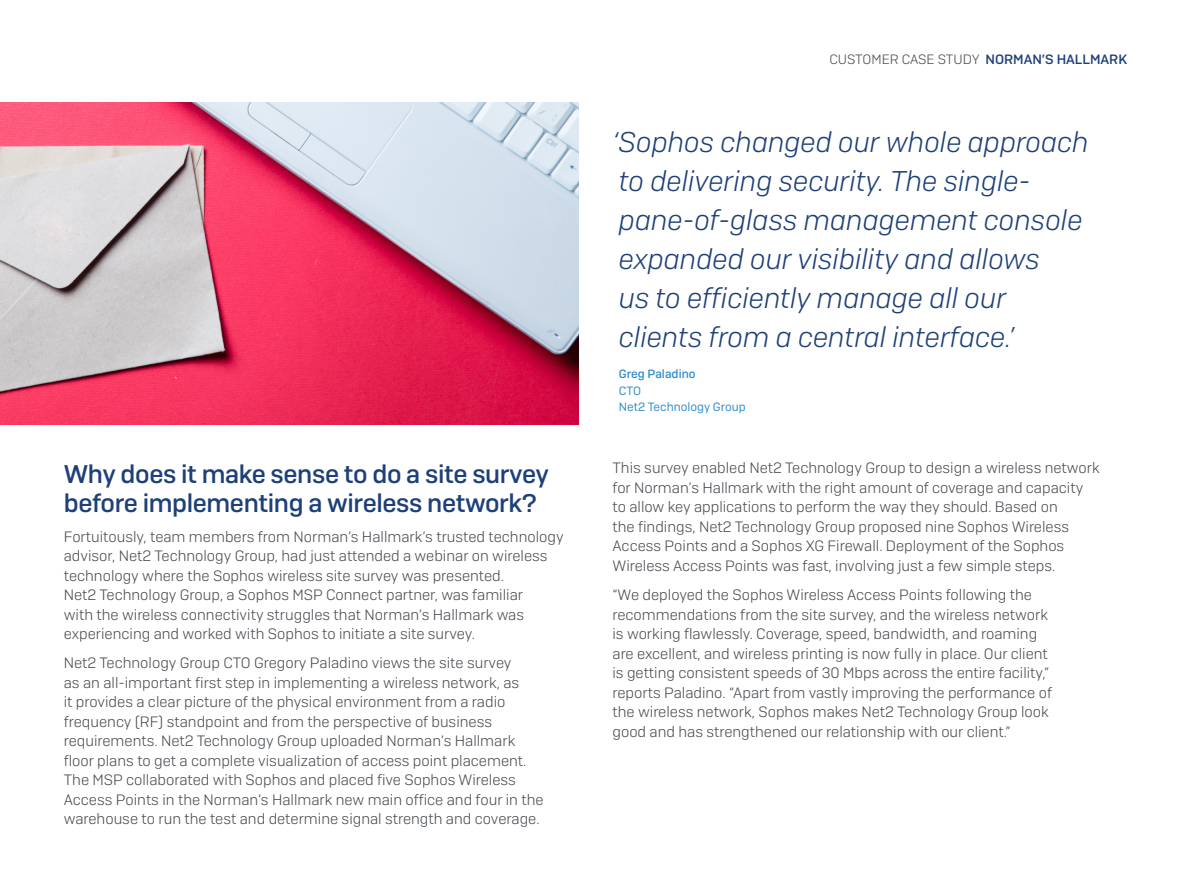
<style>
.page{position:relative;width:1191px;height:893px;background:#fff}
.page>*{position:absolute;margin:0;border:0;box-sizing:border-box;transform-origin:0 0}
.t1{font:italic 300 28.5px/39px "Sophos Sans";color:#1e4078}
.t2{font:500 25.5px/29.2px "Sophos Sans";letter-spacing:-.015em;color:#1e4078}
.t3{font:300 15px/19.5px "Sophos Sans";color:#454a4f}
.t4{font:300 13.5px "Sophos Sans";color:#454a4f}
.t5{font:12px/16.5px "Sophos Sans";color:#328fce}
.t6{font:500 12px "Sophos Sans";color:#328fce}
.s1{font-weight:500;color:#1e4078}
</style>
<div class="page">
<img style="left:0;top:103px;width:578px;height:322px">
<h2 class="t2" style="left:64px;top:459px;width:486px">Why does it make sense to do a site survey before implementing a wireless network?</h2>
<p class="t3" style="left:64px;top:526px;width:501px">Fortuitously, team members from Norman’s Hallmark’s trusted technology advisor, Net2 Technology Group, had just attended a webinar on wireless technology where the Sophos wireless site survey was presented.<br>Net2 Technology Group, a Sophos MSP Connect partner, was familiar<br>with the wireless connectivity struggles that Norman’s Hallmark was experiencing and worked with Sophos to initiate a site survey.</p>
<p class="t3" style="left:64px;top:653px;width:481px">Net2 Technology Group CTO Gregory Paladino views the site survey<br>as an all-important first step in implementing a wireless network, as<br>it provides a clear picture of the physical environment from a radio frequency (RF) standpoint and from the perspective of business requirements. Net2 Technology Group uploaded Norman’s Hallmark floor plans to get a complete visualization of access point placement.<br>The MSP collaborated with Sophos and placed five Sophos Wireless Access Points in the Norman’s Hallmark new main office and four in the warehouse to run the test and determine signal strength and coverage.</p>
<p class="t4" style="left:829px;top:51px;width:299px">CUSTOMER CASE STUDY <span class="s1">NORMAN’S HALLMARK</span></p>
<h1 class="t1" style="left:612px;top:122px;width:478px">‘Sophos changed our whole approach to delivering security. The single&shy;pane-of-glass management console expanded our visibility and allows<br>us to efficiently manage all our clients from a central interface.’</h1>
<p class="t6" style="left:619px;top:366px;width:78px">Greg Paladino</p>
<p class="t5" style="left:619px;top:382px;width:128px">CTO<br>Net2 Technology Group</p>
<p class="t3" style="left:612px;top:458px;width:488px">This survey enabled Net2 Technology Group to design a wireless network for Norman’s Hallmark with the right amount of coverage and capacity to allow key applications to perform the way they should. Based on<br>the findings, Net2 Technology Group proposed nine Sophos Wireless Access Points and a Sophos XG Firewall. Deployment of the Sophos Wireless Access Points was fast, involving just a few simple steps.</p>
<p class="t3" style="left:612px;top:585px;width:441px">“We deployed the Sophos Wireless Access Points following the recommendations from the site survey, and the wireless network is working flawlessly. Coverage, speed, bandwidth, and roaming are excellent, and wireless printing is now fully in place. Our client is getting consistent speeds of 30 Mbps across the entire facility,” reports Paladino. “Apart from vastly improving the performance of the wireless network, Sophos makes Net2 Technology Group look good and has strengthened our relationship with our client.”</p>
</div>
